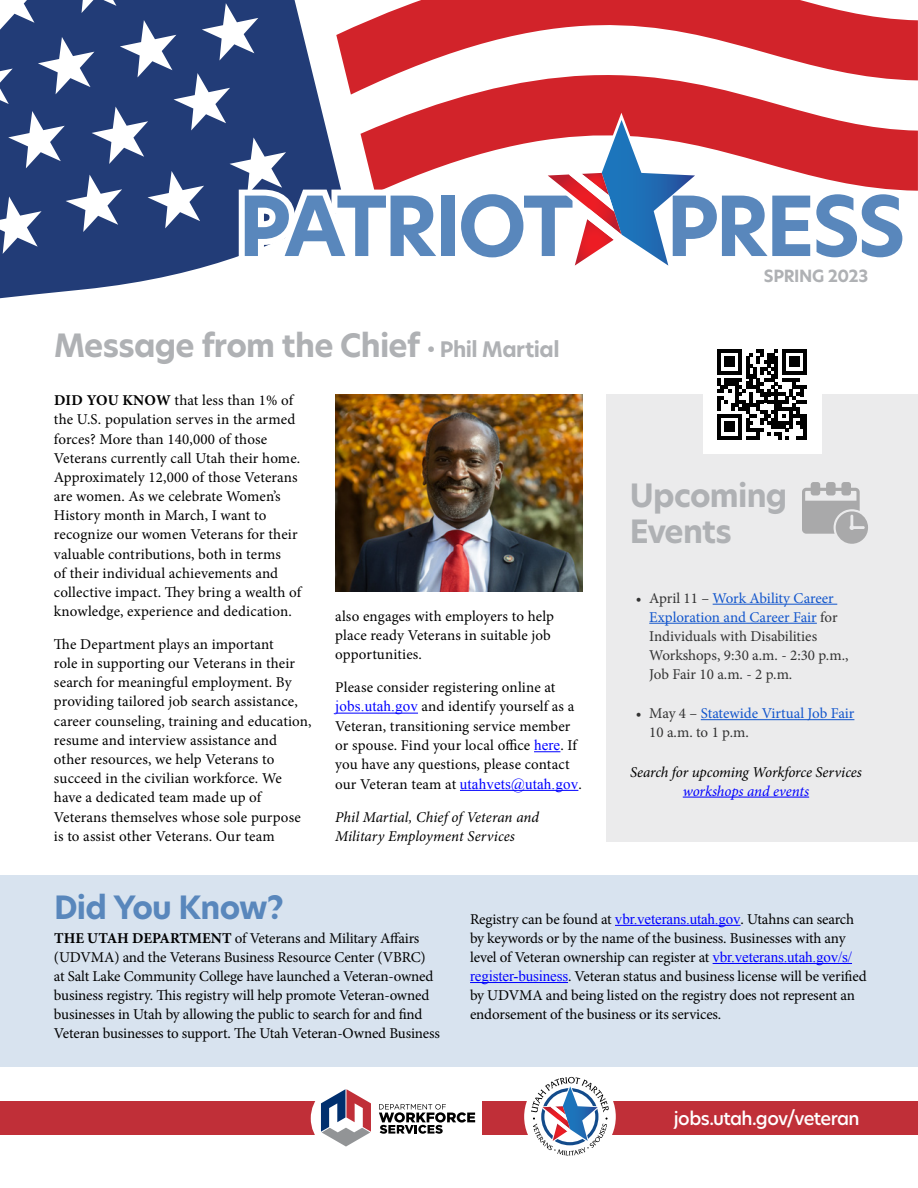
<style>
.page{position:relative;width:918px;height:1188px;background:#fff}
.page>*{position:absolute;margin:0;border:0;box-sizing:border-box;transform-origin:0 0}
.t1{font:700 81px "New Hero";letter-spacing:-.045em;color:#5987bc}
.t2{font:700 31.5px/36px "New Hero";letter-spacing:-.025em;color:#afb1b4}
.t3{font:700 31.5px "New Hero";letter-spacing:-.025em;color:#5987bc}
.t4{font:500 18px "New Hero";letter-spacing:-.035em;color:#fff}
.t5{font:700 16.5px "New Hero";letter-spacing:-.025em;color:#afb1b4}
.t6{font:15px/19.2px "Minion Pro";color:#000}
.t7{font:15px/19px "Minion Pro";letter-spacing:-.005em;color:#333}
.t8{font:italic 15px/19.4px "Minion Pro";letter-spacing:-.005em;color:#000}
.t9{font:15px/19px "Minion Pro";letter-spacing:-.005em;color:#15c}
.t10{font:italic 15px "Minion Pro";letter-spacing:-.005em;color:#00f}
.s1{font-size:21px}
.s2{font-weight:700}
.s3{font-family:"Times New Roman";color:#00f}
.s4{color:#15c}
.s5{color:#333}
</style>
<div class="page">
<div style="left:606px;top:394px;width:312px;height:447px;background:#ebebec"></div>
<svg style="left:0;top:0;width:338px;height:298px;fill:#223c77"></svg>
<svg style="left:336px;top:0;width:582px;height:95px;fill:#d2232a"></svg>
<svg style="left:361px;top:72px;width:557px;height:119px;fill:#d2232a"></svg>
<svg style="left:233px;top:174px;width:165px;height:97px"></svg>
<svg style="left:541px;top:113px;width:161px;height:153px"></svg>
<div style="left:0;top:1102px;width:367px;height:33px;background:#c02f38"></div>
<div style="left:482px;top:1102px;width:436px;height:33px;background:#c02f38"></div>
<div style="left:311px;top:1083px;width:70px;height:71px;background:#fff;border-radius:50%"></div>
<svg style="left:321px;top:1089px;width:50px;height:58px"></svg>
<svg style="left:379px;top:1104px;width:96px;height:30px"></svg>
<div style="left:524px;top:1071px;width:92px;height:91px;background:#fff;border-radius:50%"></div>
<svg style="left:531px;top:1077px;width:78px;height:78px"></svg>
<div style="left:0;top:875px;width:918px;height:191px;background:#d8e3ef"></div>
<hr style="left:713px;top:604px;width:124px;height:1px;background:#15c">
<hr style="left:649px;top:623px;width:168px;height:1px;background:#15c">
<hr style="left:701px;top:719px;width:153px;height:1px;background:#15c">
<hr style="left:683px;top:797px;width:126px;height:1px;background:#00f">
<svg style="left:802px;top:482px;width:66px;height:62px"></svg>
<hr style="left:615px;top:925px;width:126px;height:1px;background:#00f">
<hr style="left:713px;top:963px;width:139px;height:1px;background:#00f">
<hr style="left:470px;top:982px;width:98px;height:1px;background:#00f">
<div style="left:703px;top:335px;width:118px;height:119px;background:#fff"></div>
<svg style="left:717px;top:349px;width:90px;height:90px"></svg>
<hr style="left:335px;top:713px;width:83px;height:1px;background:#00f">
<svg style="left:534px;top:751px;width:26px;height:1px"></svg>
<hr style="left:460px;top:790px;width:118px;height:1px;background:#00f">
<img style="left:335px;top:394px;width:248px;height:198px">
<h1 class="t1" style="left:238px;top:171px;width:669px">PATRIOT PRESS</h1>
<h2 class="t2" style="left:54px;top:328px;width:507px">Message from the Chief <span class="s1">• Phil Martial</span></h2>
<p class="t6" style="left:54px;top:391px;width:249px"><span class="s2">DID YOU KNOW</span> that less than 1% of the U.S. population serves in the armed forces? More than 140,000 of those Veterans currently call Utah their home.<br>Approximately 12,000 of those Veterans are women. As we celebrate Women’s History month in March, I want to recognize our women Veterans for their valuable contributions, both in terms<br>of their individual achievements and collective impact. They bring a wealth of knowledge, experience and dedication.</p>
<p class="t6" style="left:54px;top:635px;width:259px">The Department plays an important<br>role in supporting our Veterans in their search for meaningful employment. By providing tailored job search assistance, career counseling, training and education, resume and interview assistance and other resources, we help Veterans to succeed in the civilian workforce. We have a dedicated team made up of Veterans themselves whose sole purpose is to assist other Veterans. Our team</p>
<p class="t6" style="left:335px;top:606px;width:220px">also engages with employers to help place ready Veterans in suitable job opportunities.</p>
<p class="t6" style="left:335px;top:678px;width:248px">Please consider registering online at <span class="s3">jobs.utah.gov</span> and identify yourself as a Veteran, transitioning service member or spouse. Find your local office <span class="s3">here</span>. If you have any questions, please contact our Veteran team at <span class="s3">utahvets@utah.gov</span>.</p>
<p class="t8" style="left:335px;top:807px;width:206px">Phil Martial, Chief of Veteran and<br>Military Employment Services</p>
<p class="t5" style="left:764px;top:264px;width:106px">SPRING 2023</p>
<h2 class="t2" style="left:630px;top:478px;width:159px">Upcoming<br>Events</h2>
<p class="t7" style="left:649px;top:588px;width:201px;text-indent:-14px">• April 11 – <span class="s4">Work Ability Career<br>Exploration and Career Fair</span> for<br>Individuals with Disabilities<br>Workshops, 9:30 a.m. - 2:30 p.m.,<br>Job Fair 10 a.m. - 2 p.m.</p>
<p class="t9" style="left:649px;top:704px;width:207px;text-indent:-14px"><span class="s5">• May 4 –</span> Statewide Virtual Job Fair<br><span class="s5">10 a.m. to 1 p.m.</span></p>
<p class="t8" style="left:630px;top:762px;width:233px">Search for upcoming Workforce Services</p>
<p class="t10" style="left:683px;top:781px;width:128px">workshops and events</p>
<h2 class="t3" style="left:54px;top:886px;width:231px">Did You Know?</h2>
<p class="t6" style="left:54px;top:929px;width:387px"><span class="s2">THE UTAH DEPARTMENT</span> of Veterans and Military Affairs (UDVMA) and the Veterans Business Resource Center (VBRC) at Salt Lake Community College have launched a Veteran-owned business registry. This registry will help promote Veteran-owned businesses in Utah by allowing the public to search for and find Veteran businesses to support. The Utah Veteran-Owned Business</p>
<p class="t6" style="left:470px;top:910px;width:398px">Registry can be found at <span class="s3">vbr.veterans.utah.gov</span>. Utahns can search by keywords or by the name of the business. Businesses with any level of Veteran ownership can register at <span class="s3">vbr.veterans.utah.gov/s/ register-business</span>. Veteran status and business license will be verified by UDVMA and being listed on the registry does not represent an endorsement of the business or its services.</p>
<p class="t4" style="left:674px;top:1106px;width:187px">jobs.utah.gov/veteran</p>
</div>
